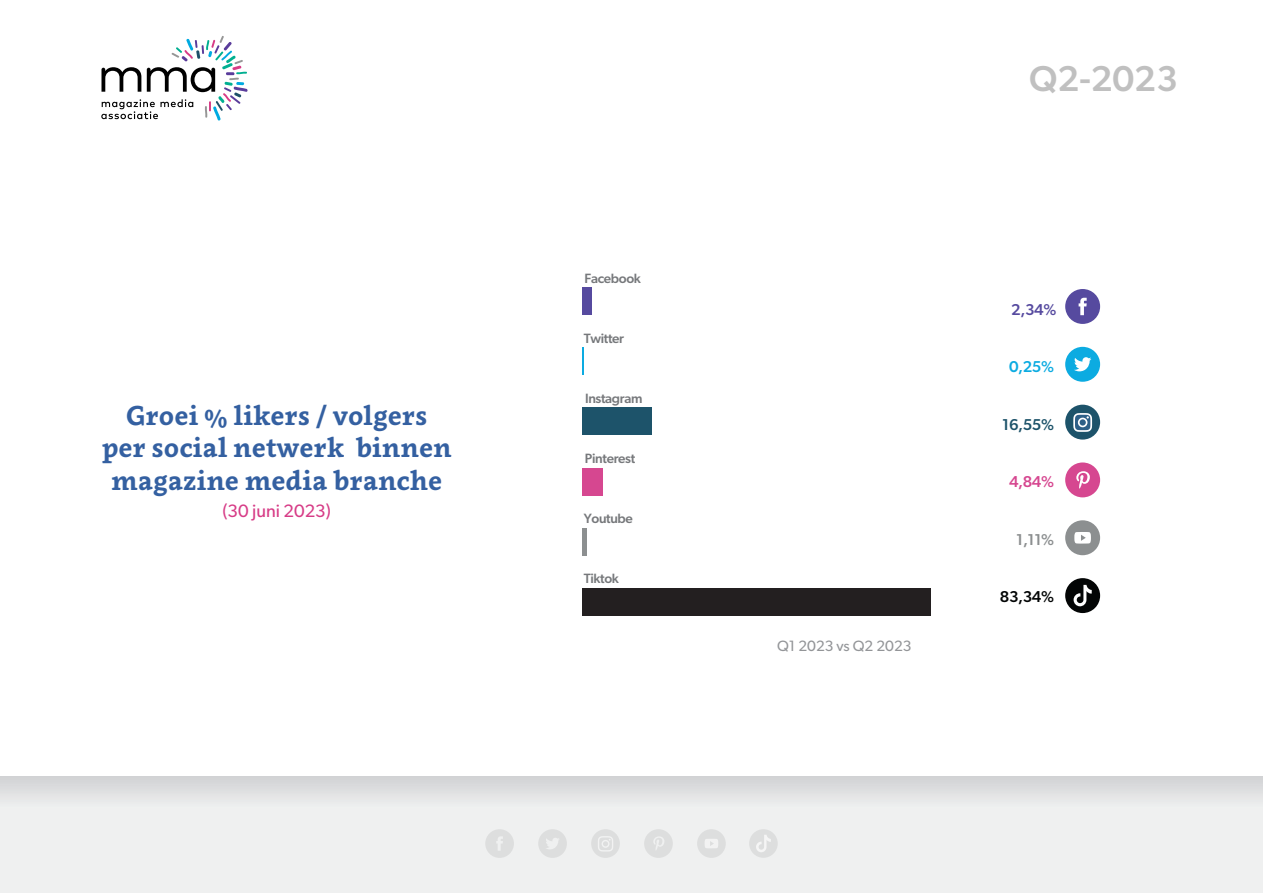
<style>
.page{position:relative;width:1263px;height:893px;background:#fff}
.page>*{position:absolute;margin:0;border:0;box-sizing:border-box;transform-origin:0 0}
.t1{font:500 36px "Gibson";color:#c0c0c0}
.kop1{font:700 27px/32.4px "Clavo";color:#3460a1;text-align:center}
.kop1-2{font:18px "Gibson";color:#d73c87}
.t2{font:500 15.75px "Gibson";color:#030505}
.t3{font:500 15.75px "Gibson";color:#1d536a}
.t4{font:500 15.75px "Gibson";color:#564a9f}
.t5{font:500 15.75px "Gibson";color:#0cabe1}
.t6{font:500 15.75px "Gibson";color:#d64790}
.t7{font:500 15.75px "Gibson";color:#8c8f90}
.Onderschrift{font:15px "Gibson";color:#939598}
.t8{font:500 13.5px "Gibson";letter-spacing:-.025em;color:#76787b}
</style>
<div class="page">
<svg style="left:101px;top:36px;width:147px;height:85px"></svg>
<div style="left:0;top:776px;width:1263px;height:117px;background:linear-gradient(to bottom,#e1e2e3,#f5f6f5)"></div>
<svg style="left:485px;top:829px;width:29px;height:29px"></svg>
<svg style="left:538px;top:829px;width:29px;height:29px"></svg>
<div style="left:591px;top:829px;width:29px;height:29px;background:#dddede;border-radius:50%"></div>
<svg style="left:598px;top:836px;width:15px;height:15px"></svg>
<svg style="left:644px;top:829px;width:29px;height:29px"></svg>
<div style="left:697px;top:829px;width:29px;height:29px;background:#dddede;border-radius:50%"></div>
<svg style="left:705px;top:839px;width:13px;height:9px"></svg>
<div style="left:749px;top:829px;width:29px;height:29px;background:#dddede;border-radius:50%"></div>
<svg style="left:756px;top:835px;width:15px;height:17px"></svg>
<div style="left:582px;top:287px;width:10px;height:27px;background:#564a9f"></div>
<hr style="left:582px;top:347px;width:2px;height:27px;background:#0cabe1">
<div style="left:582px;top:408px;width:70px;height:27px;background:#1d536a"></div>
<div style="left:582px;top:468px;width:21px;height:27px;background:#d64790"></div>
<div style="left:582px;top:528px;width:5px;height:27px;background:#8c8f90"></div>
<div style="left:582px;top:588px;width:349px;height:28px;background:#231f20"></div>
<svg style="left:1065px;top:289px;width:35px;height:35px"></svg>
<svg style="left:1065px;top:462px;width:35px;height:35px"></svg>
<svg style="left:1065px;top:347px;width:35px;height:35px"></svg>
<svg style="left:1065px;top:405px;width:35px;height:35px"></svg>
<svg style="left:1065px;top:520px;width:35px;height:35px"></svg>
<div style="left:1065px;top:578px;width:35px;height:35px;background:#030505;border-radius:50%"></div>
<svg style="left:1073px;top:585px;width:19px;height:22px"></svg>
<p class="kop1" style="left:102px;top:398px;width:351px">Groei % likers / volgers per social netwerk binnen magazine media branche</p>
<p class="kop1-2" style="left:222px;top:500px;width:110px">(30 juni 2023)</p>
<p class="t8" style="left:585px;top:271px;width:58px">Facebook</p>
<p class="t8" style="left:584px;top:331px;width:42px">Twitter</p>
<p class="t8" style="left:585px;top:390px;width:59px">Instagram</p>
<p class="t8" style="left:585px;top:450px;width:52px">Pinterest</p>
<p class="t8" style="left:584px;top:510px;width:51px">Youtube</p>
<p class="t8" style="left:584px;top:570px;width:37px">Tiktok</p>
<p class="Onderschrift" style="left:777px;top:637px;width:136px">Q1 2023 vs Q2 2023</p>
<h1 class="t1" style="left:1029px;top:57px;width:150px">Q2-2023</h1>
<p class="t4" style="left:1011px;top:300px;width:46px">2,34%</p>
<p class="t5" style="left:1009px;top:357px;width:46px">0,25%</p>
<p class="t3" style="left:1002px;top:415px;width:53px">16,55%</p>
<p class="t6" style="left:1009px;top:472px;width:46px">4,84%</p>
<p class="t7" style="left:1016px;top:530px;width:39px">1,11%</p>
<p class="t2" style="left:1000px;top:587px;width:56px">83,34%</p>
</div>
